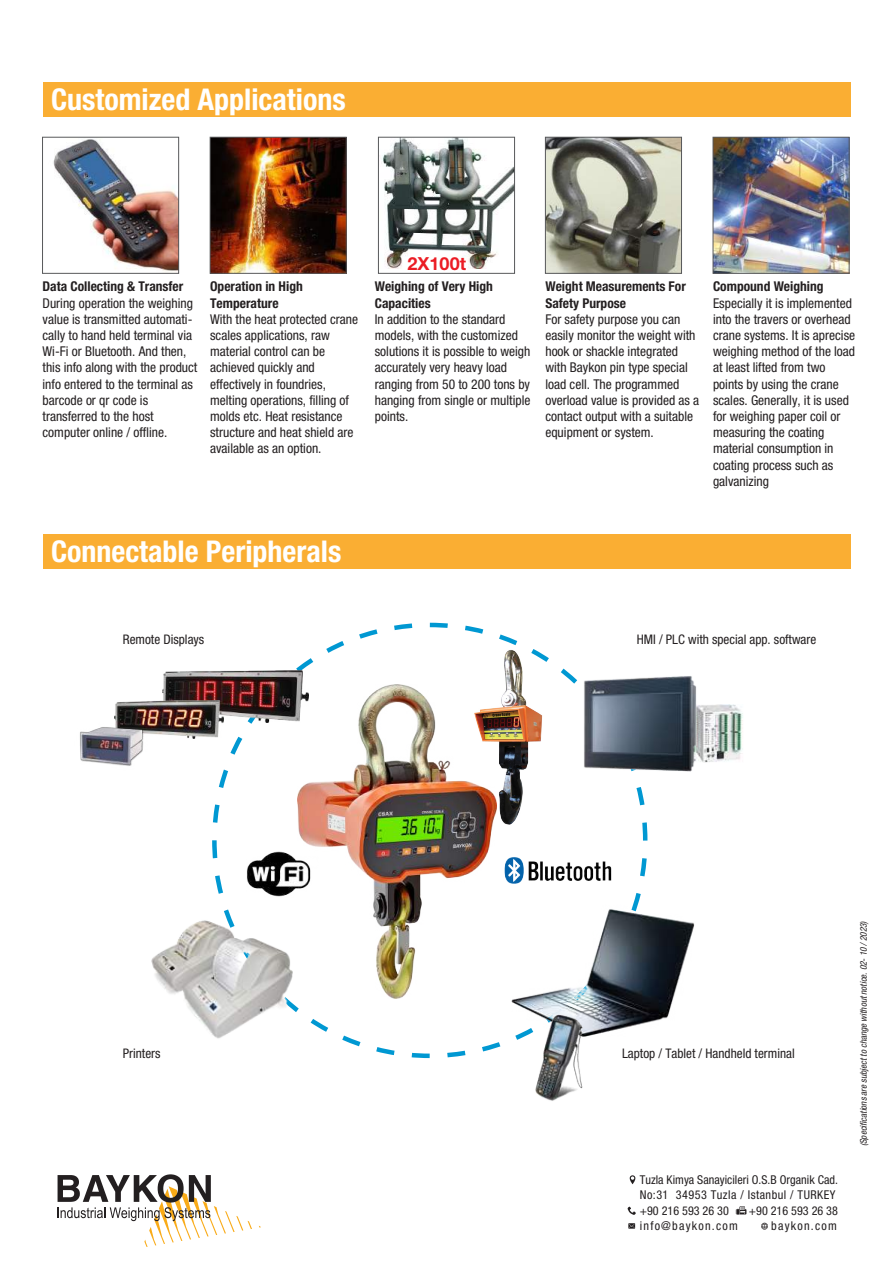
<style>
.page{position:relative;width:893px;height:1263px;background:#fff}
.page>*{position:absolute;margin:0;border:0;box-sizing:border-box;transform-origin:0 0}
.t1{font:700 condensed 30px "Helvetica Neue LT Pro";color:#fff}
.t2{font:700 18px "Helvetica Neue LT Std";color:#eb1c24}
.t3{font:condensed 13.5px/16.2px "Helvetica Neue LT Pro";color:#231f20}
.t4{font:700 condensed 13.5px/16.2px "Helvetica Neue LT Pro";color:#231f20}
.t5{font:condensed 13.2px "Helvetica Neue LT Pro";color:#231f20}
.t6{font:condensed 12.15px/14.5px "Helvetica Neue LT Pro";color:#231f20}
.t7{font:condensed 12.15px/15.1px "Helvetica Neue LT Pro";letter-spacing:.1em;color:#231f20}
.t8{font:condensed 12.15px/15.1px "Helvetica Neue LT Pro";letter-spacing:.05em;color:#231f20;text-align:right}
.t9{font:italic condensed 9.3px "Helvetica Neue LT Pro";color:#231f20}
</style>
<div class="page">
<img style="left:297px;top:684px;width:195px;height:314px">
<div style="left:43px;top:535px;width:807px;height:34px;background:#faae33"></div>
<div style="left:43px;top:83px;width:807px;height:34px;background:#faae33"></div>
<img style="left:53px;top:139px;width:124px;height:132px">
<div style="left:42px;top:137px;width:137px;height:137px;border:1px solid #58595b"></div>
<img style="left:547px;top:139px;width:133px;height:133px">
<div style="left:545px;top:137px;width:137px;height:137px;border:1px solid #58595b"></div>
<img style="left:715px;top:139px;width:132px;height:133px">
<div style="left:713px;top:137px;width:136px;height:137px;border:1px solid #58595b"></div>
<img style="left:212px;top:139px;width:132px;height:133px">
<div style="left:210px;top:137px;width:136px;height:137px;border:1px solid #58595b"></div>
<img style="left:382px;top:139px;width:131px;height:130px">
<div style="left:378px;top:137px;width:137px;height:137px;border:1px solid #58595b"></div>
<img style="left:450px;top:636px;width:128px;height:194px">
<img style="left:151px;top:909px;width:142px;height:130px">
<img style="left:698px;top:704px;width:45px;height:58px">
<img style="left:584px;top:676px;width:114px;height:95px">
<img style="left:511px;top:893px;width:184px;height:140px">
<img style="left:515px;top:1014px;width:88px;height:87px">
<img style="left:247px;top:850px;width:73px;height:47px">
<svg style="left:308px;top:858px;width:12px;height:10px"></svg>
<img style="left:504px;top:857px;width:120px;height:41px">
<div style="left:526px;top:884px;width:87px;height:9px;background:#fff"></div>
<svg style="left:610px;top:858px;width:8px;height:10px"></svg>
<svg style="left:628px;top:1223px;width:7px;height:6px"></svg>
<svg style="left:630px;top:1175px;width:5px;height:9px"></svg>
<svg style="left:628px;top:1206px;width:8px;height:9px"></svg>
<svg style="left:736px;top:1206px;width:10px;height:9px"></svg>
<svg style="left:761px;top:1223px;width:7px;height:6px"></svg>
<svg style="left:58px;top:1174px;width:194px;height:73px"></svg>
<img style="left:163px;top:670px;width:145px;height:52px">
<img style="left:115px;top:701px;width:109px;height:37px">
<img style="left:80px;top:710px;width:68px;height:56px">
<h1 class="t1" style="left:51px;top:81px;width:296px">Customized Applications</h1>
<p class="t4" style="left:43px;top:278px;width:142px">Data Collecting &amp; Transfer</p>
<p class="t3" style="left:43px;top:295px;width:156px">During operation the weighing value is transmitted automati&shy;cally to hand held terminal via<br>Wi-Fi or Bluetooth. And then, this info along with the product info entered to the terminal as barcode or qr code is transferred to the host computer online / offline.</p>
<p class="t4" style="left:210px;top:278px;width:94px">Operation in High<br>Temperature</p>
<p class="t3" style="left:210px;top:311px;width:149px">With the heat protected crane scales applications, raw material control can be achieved quickly and effectively in foundries, melting operations, filling of molds etc. Heat resistance structure and heat shield are available as an option.</p>
<h2 class="t2" style="left:408px;top:252px;width:60px">2X100t</h2>
<p class="t4" style="left:375px;top:278px;width:120px">Weighing of Very High<br>Capacities</p>
<p class="t3" style="left:375px;top:311px;width:157px">In addition to the standard models, with the customized solutions it is possible to weigh accurately very heavy load ranging from 50 to 200 tons by hanging from single or multiple points.</p>
<p class="t4" style="left:545px;top:278px;width:142px">Weight Measurements For<br>Safety Purpose</p>
<p class="t3" style="left:545px;top:311px;width:155px">For safety purpose you can easily monitor the weight with hook or shackle integrated with Baykon pin type special load cell. The programmed overload value is provided as a contact output with a suitable equipment or system.</p>
<p class="t4" style="left:713px;top:278px;width:112px">Compound Weighing</p>
<p class="t3" style="left:713px;top:295px;width:144px">Especially it is implemented into the travers or overhead crane systems. It is aprecise weighing method of the load at least lifted from two points by using the crane scales. Generally, it is used for weighing paper coil or measuring the coating material consumption in coating process such as galvanizing</p>
<h1 class="t1" style="left:51px;top:533px;width:292px">Connectable Peripherals</h1>
<p class="t5" style="left:123px;top:631px;width:83px">Remote Displays</p>
<p class="t5" style="left:637px;top:632px;width:181px">HMI / PLC with special app. software</p>
<p class="t5" style="left:123px;top:1046px;width:39px">Printers</p>
<p class="t5" style="left:622px;top:1046px;width:174px">Laptop / Tablet / Handheld terminal</p>
<p class="t6" style="left:640px;top:1172px;width:200px">Tuzla Kimya Sanayicileri O.S.B Organik Cad.<br>No:31 34953 Tuzla / Istanbul / TURKEY</p>
<p class="t7" style="left:640px;top:1203px;width:99px">+90 216 593 26 30 info@baykon.com</p>
<p class="t8" style="left:749px;top:1203px;width:91px">+90 216 593 26 38 baykon.com</p>
<p class="t9" style="left:858px;top:1146px;width:227px;rotate:-90deg">(Specifications are subject to change without notice. 02- 10 / 2023)</p>
</div>
